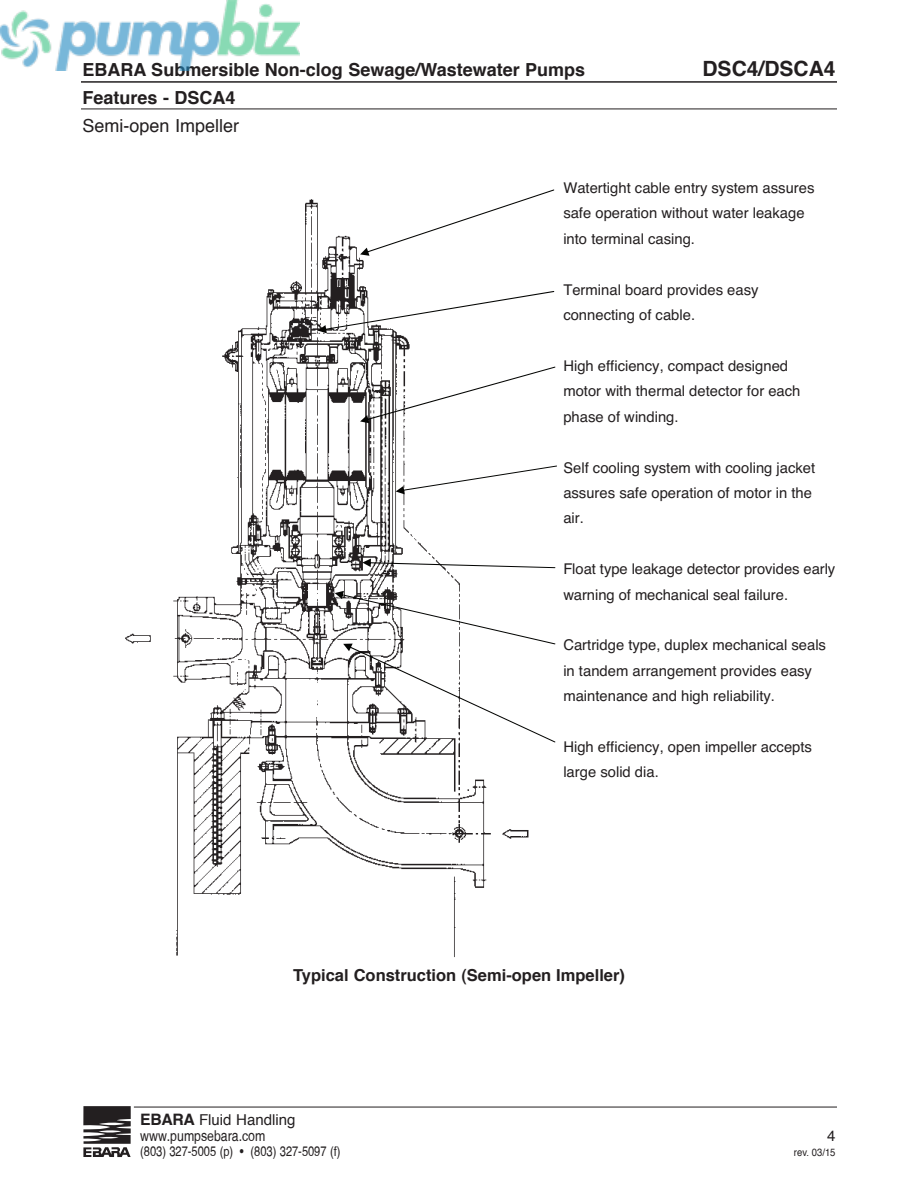
<style>
.page{position:relative;width:918px;height:1188px;background:#fff}
.page>*{position:absolute;margin:0;border:0;box-sizing:border-box;transform-origin:0 0}
.t1{font:700 21px "Helvetica";color:#231f20}
.t2{font:700 18px "Helvetica";color:#231f20}
.t3{font:18px/28.5px "Helvetica";color:#231f20}
.t4{font:700 16.5px "Helvetica";color:#231f20}
.t5{font:condensed 15px/15.1px "Helvetica";color:#231f20}
.t6{font:15px "Helvetica";color:#231f20}
.t7{font:14.85px/25.3px "Helvetica";color:#231f20}
.t8{font:condensed 13.5px "Helvetica";color:#231f20}
.t9{font:10.5px "Helvetica";color:#231f20;scale:.9 1}
.s1{font-weight:700}
.s2{font-stretch:condensed;color:#fff}
.s3{font-weight:700;font-stretch:normal;font-size:15.75px}
.s4{font-stretch:normal}
</style>
<div class="page">
<svg style="left:83px;top:1106px;width:48px;height:51px"></svg>
<hr style="left:134px;top:1107px;width:703px;height:1px;background:#231f20">
<hr style="left:81px;top:81px;width:756px;height:2px;background:#231f20">
<hr style="left:81px;top:109px;width:756px;height:1px;background:#231f20">
<img style="left:125px;top:199px;width:404px;height:759px">
<svg style="left:360px;top:190px;width:194px;height:66px"></svg>
<svg style="left:318px;top:291px;width:236px;height:42px"></svg>
<svg style="left:360px;top:367px;width:195px;height:56px"></svg>
<svg style="left:396px;top:466px;width:161px;height:28px"></svg>
<svg style="left:335px;top:591px;width:220px;height:151px"></svg>
<svg style="left:362px;top:559px;width:193px;height:9px"></svg>
<img style="left:0;top:0;width:300px;height:70px">
<p class="t2" style="left:82px;top:62px;width:504px">EBARA Submersible Non-clog Sewage/Wastewater Pumps</p>
<h1 class="t1" style="left:703px;top:60px;width:135px">DSC4/DSCA4</h1>
<p class="t3" style="left:82px;top:84px;width:208px"><span class="s1">Features - DSCA4<br></span>Semi-open Impeller<span class="s2">Project:</span></p>
<p class="t7" style="left:563px;top:176px;width:253px">Watertight cable entry system assures safe operation without water leakage into terminal casing.</p>
<p class="t7" style="left:563px;top:277px;width:197px">Terminal board provides easy connecting of cable.</p>
<p class="t7" style="left:563px;top:353px;width:239px">High efficiency, compact designed motor with thermal detector for each phase of winding.</p>
<p class="t7" style="left:563px;top:455px;width:253px">Self cooling system with cooling jacket assures safe operation of motor in the air.</p>
<p class="t7" style="left:563px;top:557px;width:274px">Float type leakage detector provides early warning of mechanical seal failure.</p>
<p class="t7" style="left:563px;top:633px;width:264px">Cartridge type, duplex mechanical seals in tandem arrangement provides easy maintenance and high reliability.</p>
<p class="t7" style="left:563px;top:734px;width:250px">High efficiency, open impeller accepts large solid dia.</p>
<p class="t4" style="left:293px;top:969px;width:334px">Typical Construction (Semi-open Impeller)</p>
<p class="t5" style="left:140px;top:1113px;width:157px"><span class="s3">EBARA</span> <span class="s4">Fluid Handling </span>www.pumpsebara.com</p>
<p class="t6" style="left:827px;top:1129px;width:10px">4</p>
<p class="t8" style="left:140px;top:1145px;width:202px">(803) 327-5005 (p) • (803) 327-5097 (f)</p>
<p class="t9" style="left:794px;top:1148px;width:48px">rev. 03/15</p>
</div>
